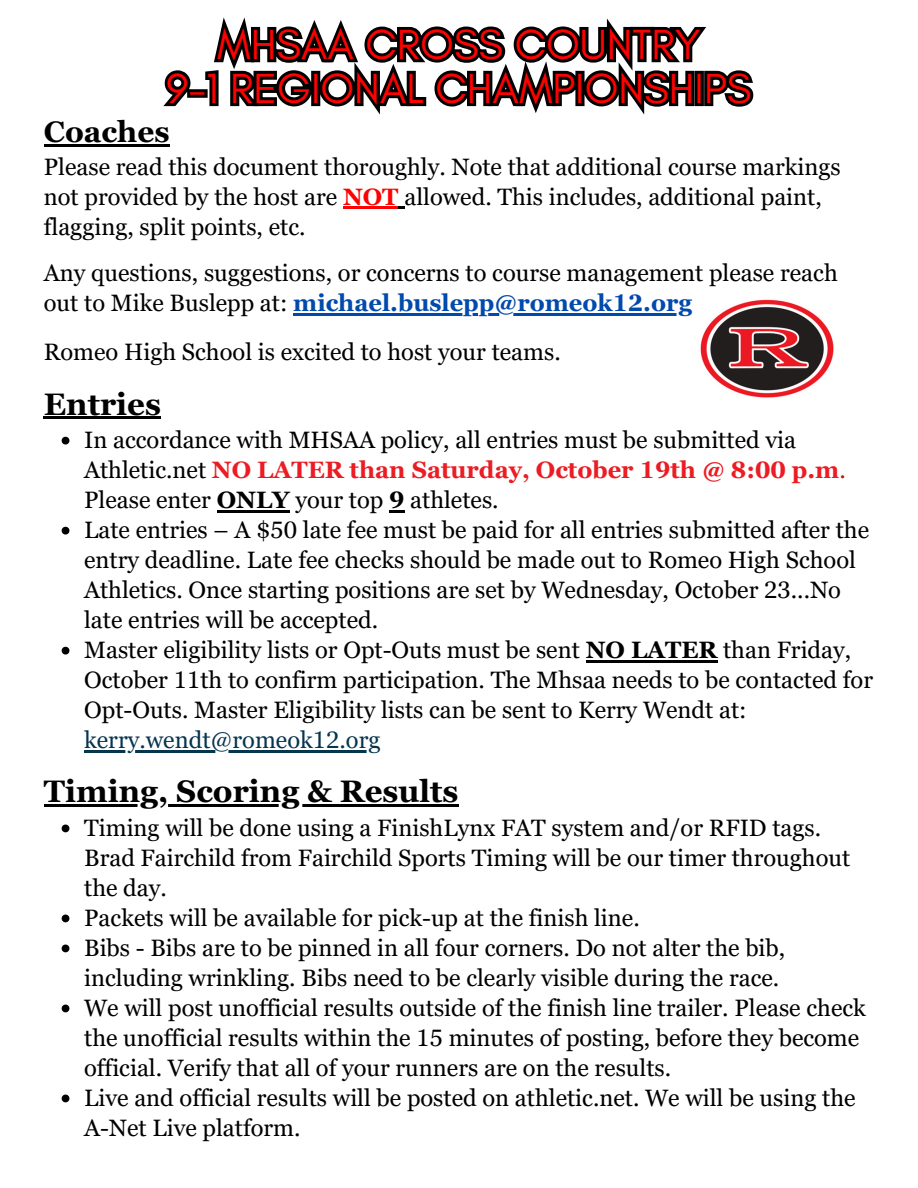
<style>
.page{position:relative;width:918px;height:1188px;background:#fff}
.page>*{position:absolute;margin:0;border:0;box-sizing:border-box;transform-origin:0 0}
.t1{font:42.9px/43.8px "Glacial Indifference";color:#fd0200;text-align:center}
.t2{font:700 31.05px "Georgia Pro";color:#000}
.t3{font:700 29.55px "Georgia Pro";color:#000}
.t4{font:23.7px/30px "Georgia Pro";color:#000}
.t5{font:23.7px "Georgia Pro";color:#06354e}
.s1{font-weight:700;color:#fd0200}
.s2{font-weight:700;color:#004aad}
.s3{font-weight:700;color:#eb1c23}
.s4{color:#b61919}
.s5{font-weight:700}
</style>
<div class="page">
<hr style="left:44px;top:145px;width:126px;height:2px;background:#000">
<hr style="left:343px;top:207px;width:56px;height:2px;background:#fd0200">
<svg style="left:399px;top:207px;width:6px;height:2px"></svg>
<hr style="left:293px;top:313px;width:399px;height:3px;background:#004aad">
<hr style="left:44px;top:417px;width:117px;height:2px;background:#000">
<svg style="left:62px;top:437px;width:7px;height:8px"></svg>
<hr style="left:217px;top:510px;width:73px;height:2px;background:#000">
<svg style="left:389px;top:510px;width:16px;height:2px"></svg>
<svg style="left:62px;top:527px;width:7px;height:8px"></svg>
<svg style="left:62px;top:647px;width:7px;height:8px"></svg>
<hr style="left:586px;top:660px;width:131px;height:2px;background:#000">
<hr style="left:84px;top:750px;width:297px;height:2px;background:#06354e">
<hr style="left:44px;top:805px;width:415px;height:2px;background:#000">
<svg style="left:62px;top:825px;width:7px;height:7px"></svg>
<svg style="left:62px;top:915px;width:7px;height:7px"></svg>
<svg style="left:62px;top:945px;width:7px;height:7px"></svg>
<svg style="left:62px;top:1005px;width:7px;height:7px"></svg>
<svg style="left:62px;top:1095px;width:7px;height:7px"></svg>
<svg style="left:216px;top:17px;width:490px;height:34px"></svg>
<svg style="left:163px;top:51px;width:591px;height:64px"></svg>
<img style="left:700px;top:299px;width:134px;height:99px">
<p class="t1" style="left:167px;top:22px;width:586px">MHSAA CROSS COUNTRY<br>9-1 REGIONAL CHAMPIONSHIPS</p>
<h1 class="t3" style="left:44px;top:115px;width:127px">Coaches</h1>
<p class="t4" style="left:44px;top:151px;width:798px">Please read this document thoroughly. Note that additional course markings not provided by the host are <span class="s1">NOT</span> allowed. This includes, additional paint, flagging, split points, etc.</p>
<p class="t4" style="left:44px;top:258px;width:795px">Any questions, suggestions, or concerns to course management please reach out to Mike Buslepp at: <span class="s2">michael.buslepp@romeok12.org</span></p>
<p class="t4" style="left:44px;top:337px;width:518px">Romeo High School is excited to host your teams.</p>
<p class="t2" style="left:44px;top:386px;width:119px">Entries</p>
<h2 class="t4" style="left:84px;top:425px;width:763px">In accordance with MHSAA policy, all entries must be submitted via<br>Athletic.net <span class="s3">NO LATER than Saturday, October 19th @ 8:00 p.m</span><span class="s4">.<br></span>Please enter <span class="s5">ONLY</span> your top <span class="s5">9</span> athletes.</h2>
<p class="t4" style="left:84px;top:515px;width:786px">Late entries – A $50 late fee must be paid for all entries submitted after the entry deadline. Late fee checks should be made out to Romeo High School Athletics. Once starting positions are set by Wednesday, October 23...No late entries will be accepted.</p>
<p class="t4" style="left:84px;top:635px;width:790px">Master eligibility lists or Opt-Outs must be sent <span class="s5">NO LATER</span> than Friday,<br>October 11th to confirm participation. The Mhsaa needs to be contacted for<br>Opt-Outs. Master Eligibility lists can be sent to Kerry Wendt at:</p>
<p class="t5" style="left:84px;top:726px;width:298px">kerry.wendt@romeok12.org</p>
<h2 class="t2" style="left:44px;top:774px;width:416px">Timing, Scoring &amp; Results</h2>
<p class="t4" style="left:84px;top:812px;width:768px">Timing will be done using a FinishLynx FAT system and/or RFID tags.<br>Brad Fairchild from Fairchild Sports Timing will be our timer throughout the day.</p>
<p class="t4" style="left:84px;top:902px;width:557px">Packets will be available for pick-up at the finish line.</p>
<p class="t4" style="left:84px;top:932px;width:703px">Bibs - Bibs are to be pinned in all four corners. Do not alter the bib, including wrinkling. Bibs need to be clearly visible during the race.</p>
<p class="t4" style="left:84px;top:992px;width:783px">We will post unofficial results outside of the finish line trailer. Please check the unofficial results within the 15 minutes of posting, before they become official. Verify that all of your runners are on the results.</p>
<p class="t4" style="left:84px;top:1082px;width:773px">Live and official results will be posted on athletic.net. We will be using the<br>A-Net Live platform.</p>
</div>
